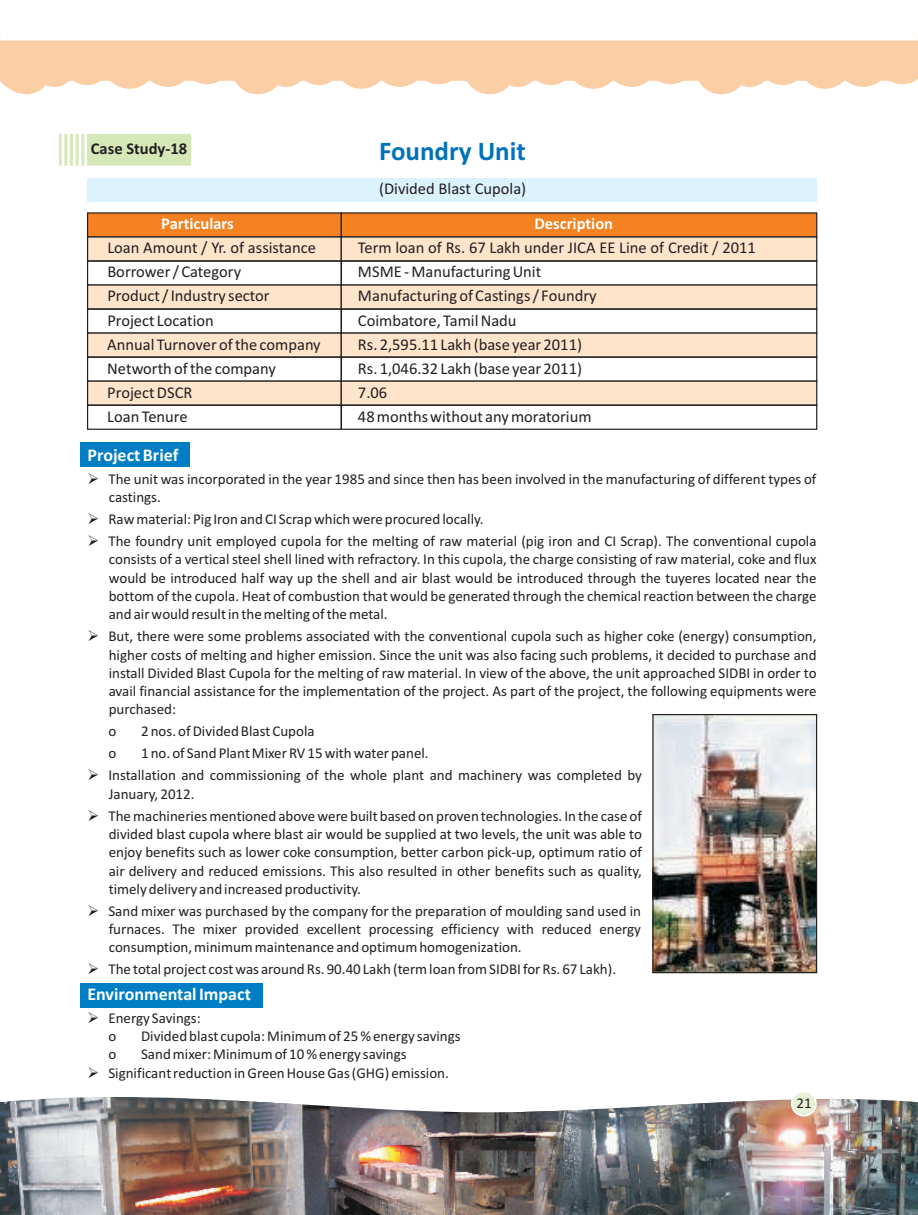
<style>
.page{position:relative;width:918px;height:1215px;background:#fff}
.page>*{position:absolute;margin:0;border:0;box-sizing:border-box;transform-origin:0 0}
.t1{font:700 27px "Calibri";color:#0072bc}
.t2{font:700 18px "Calibri";color:#fff}
.t3{font:16.5px "Calibri";color:#231f20}
.t4{font:700 16.5px "Calibri";color:#fff}
.t5{font:700 16.5px "Calibri";color:#231f20}
.t6{font:15px/18.3px "Calibri";color:#231f20}
</style>
<div class="page">
<svg style="left:59px;top:134px;width:132px;height:32px;background:#daeabf"></svg>
<div style="left:88px;top:178px;width:729px;height:23px;background:#dcf2fc"></div>
<div style="left:87px;top:212px;width:255px;height:26px;background:#f58220"></div>
<div style="left:341px;top:212px;width:476px;height:26px;background:#f58220"></div>
<div style="left:87px;top:236px;width:255px;height:26px;background:#fee4cb;border:1px solid #231f20"></div>
<div style="left:341px;top:236px;width:476px;height:26px;background:#fee4cb;border:1px solid #231f20"></div>
<div style="left:87px;top:260px;width:255px;height:26px;border:1px solid #231f20"></div>
<div style="left:341px;top:260px;width:476px;height:26px;border:1px solid #231f20"></div>
<div style="left:87px;top:284px;width:255px;height:26px;background:#fee4cb;border:1px solid #231f20"></div>
<div style="left:341px;top:284px;width:476px;height:26px;background:#fee4cb;border:1px solid #231f20"></div>
<div style="left:87px;top:308px;width:255px;height:26px;border:1px solid #231f20"></div>
<div style="left:341px;top:308px;width:476px;height:26px;border:1px solid #231f20"></div>
<div style="left:87px;top:332px;width:255px;height:26px;background:#fee4cb;border:1px solid #231f20"></div>
<div style="left:341px;top:332px;width:476px;height:26px;background:#fee4cb;border:1px solid #231f20"></div>
<div style="left:87px;top:357px;width:255px;height:25px;border:1px solid #231f20"></div>
<div style="left:341px;top:357px;width:476px;height:25px;border:1px solid #231f20"></div>
<div style="left:87px;top:381px;width:255px;height:25px;background:#fee4cb;border:1px solid #231f20"></div>
<div style="left:341px;top:381px;width:476px;height:25px;background:#fee4cb;border:1px solid #231f20"></div>
<div style="left:87px;top:405px;width:255px;height:25px;border:1px solid #231f20"></div>
<div style="left:341px;top:405px;width:476px;height:25px;border:1px solid #231f20"></div>
<div style="left:81px;top:443px;width:109px;height:24px;background:#007ec5"></div>
<div style="left:81px;top:983px;width:182px;height:24px;background:#007ec5"></div>
<img style="left:654px;top:716px;width:161px;height:255px">
<div style="left:652px;top:714px;width:165px;height:259px;border:1px solid #231f20"></div>
<svg style="left:0;top:35px;width:918px;height:59px;fill:#fccea5"></svg>
<img style="left:0;top:1097px;width:236px;height:118px">
<img style="left:236px;top:1100px;width:290px;height:115px">
<img style="left:526px;top:1105px;width:131px;height:110px">
<img style="left:657px;top:1099px;width:261px;height:116px">
<svg style="left:791px;top:1091px;width:26px;height:26px"></svg>
<div style="left:793px;top:1092px;width:22px;height:23px;background:#e7f1d6;border-radius:50%"></div>
<p class="t5" style="left:91px;top:142px;width:98px">Case Study-18</p>
<h1 class="t1" style="left:379px;top:140px;width:148px">Foundry Unit</h1>
<p class="t3" style="left:379px;top:181px;width:149px">(Divided Blast Cupola)</p>
<p class="t4" style="left:161px;top:217px;width:74px">Particulars</p>
<p class="t4" style="left:535px;top:217px;width:80px">Description</p>
<p class="t3" style="left:107px;top:241px;width:210px">Loan Amount / Yr. of assistance</p>
<p class="t3" style="left:358px;top:241px;width:399px">Term loan of Rs. 67 Lakh under JICA EE Line of Credit / 2011</p>
<p class="t3" style="left:107px;top:265px;width:135px">Borrower / Category</p>
<p class="t3" style="left:358px;top:265px;width:185px">MSME - Manufacturing Unit</p>
<p class="t3" style="left:107px;top:289px;width:164px">Product / Industry sector</p>
<p class="t3" style="left:358px;top:289px;width:240px">Manufacturing of Castings / Foundry</p>
<p class="t3" style="left:107px;top:313px;width:108px">Project Location</p>
<p class="t3" style="left:358px;top:313px;width:160px">Coimbatore, Tamil Nadu</p>
<p class="t3" style="left:107px;top:337px;width:215px">Annual Turnover of the company</p>
<p class="t3" style="left:358px;top:337px;width:226px">Rs. 2,595.11 Lakh (base year 2011)</p>
<p class="t3" style="left:107px;top:362px;width:170px">Networth of the company</p>
<p class="t3" style="left:358px;top:362px;width:226px">Rs. 1,046.32 Lakh (base year 2011)</p>
<p class="t3" style="left:107px;top:386px;width:87px">Project DSCR</p>
<p class="t3" style="left:358px;top:386px;width:31px">7.06</p>
<p class="t3" style="left:107px;top:410px;width:82px">Loan Tenure</p>
<p class="t3" style="left:358px;top:410px;width:235px">48 months without any moratorium</p>
<p class="t2" style="left:88px;top:447px;width:92px">Project Brief</p>
<p class="t6" style="left:108px;top:471px;width:710px">The unit was incorporated in the year 1985 and since then has been involved in the manufacturing of different types of castings.</p>
<p class="t6" style="left:108px;top:509px;width:710px;line-height:21.9px">Raw material: Pig Iron and CI Scrap which were procured locally.<br>The foundry unit employed cupola for the melting of raw material (pig iron and CI Scrap). The conventional cupola</p>
<p class="t6" style="left:109px;top:551px;width:709px;text-align:justify">consists of a vertical steel shell lined with refractory. In this cupola, the charge consisting of raw material, coke and flux would be introduced half way up the shell and air blast would be introduced through the tuyeres located near the bottom of the cupola. Heat of combustion that would be generated through the chemical reaction between the charge and air would result in the melting of the metal.</p>
<p class="t6" style="left:108px;top:628px;width:710px;text-align:justify">But, there were some problems associated with the conventional cupola such as higher coke (energy) consumption, higher costs of melting and higher emission. Since the unit was also facing such problems, it decided to purchase and install Divided Blast Cupola for the melting of raw material. In view of the above, the unit approached SIDBI in order to avail financial assistance for the implementation of the project. As part of the project, the following equipments were purchased:</p>
<p class="t6" style="left:108px;top:724px;width:9px">o</p>
<p class="t6" style="left:141px;top:724px;width:175px">2 nos. of Divided Blast Cupola</p>
<p class="t6" style="left:108px;top:745px;width:9px">o</p>
<p class="t6" style="left:108px;top:744px;width:535px;line-height:21.9px;text-indent:33px">1 no. of Sand Plant Mixer RV 15 with water panel.<br>Installation and commissioning of the whole plant and machinery was completed by</p>
<p class="t6" style="left:108px;top:784px;width:535px;line-height:21.9px">January, 2012.<br>The machineries mentioned above were built based on proven technologies. In the case of</p>
<p class="t6" style="left:109px;top:826px;width:535px;text-align:justify">divided blast cupola where blast air would be supplied at two levels, the unit was able to enjoy benefits such as lower coke consumption, better carbon pick-up, optimum ratio of air delivery and reduced emissions. This also resulted in other benefits such as quality, timely delivery and increased productivity.</p>
<p class="t6" style="left:108px;top:903px;width:534px;text-align:justify">Sand mixer was purchased by the company for the preparation of moulding sand used in furnaces. The mixer provided excellent processing efficiency with reduced energy consumption, minimum maintenance and optimum homogenization.</p>
<p class="t6" style="left:108px;top:962px;width:509px">The total project cost was around Rs. 90.40 Lakh (term loan from SIDBI for Rs. 67 Lakh).</p>
<p class="t6" style="left:108px;top:1010px;width:94px">Energy Savings: o</p>
<p class="t2" style="left:87px;top:986px;width:165px">Environmental Impact</p>
<p class="t6" style="left:141px;top:1028px;width:321px">Divided blast cupola: Minimum of 25 % energy savings</p>
<p class="t6" style="left:108px;top:1047px;width:342px;text-indent:33px">Sand mixer: Minimum of 10 % energy savings<br>Significant reduction in Green House Gas (GHG) emission.</p>
<p class="t6" style="left:108px;top:1047px;width:9px">o</p>
<p class="t6" style="left:796px;top:1096px;width:17px">21</p>
</div>
